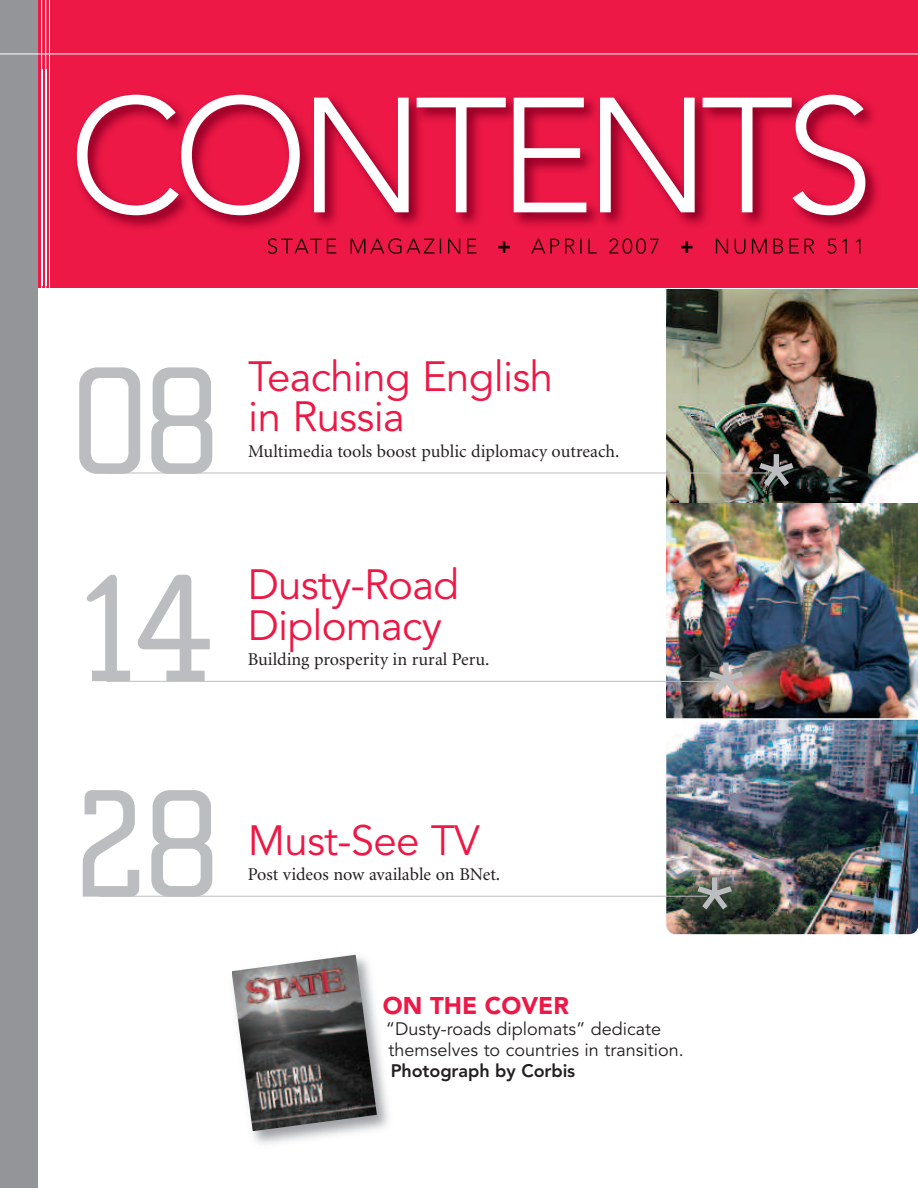
<style>
.page{position:relative;width:918px;height:1188px;background:#fff}
.page>*{position:absolute;margin:0;border:0;box-sizing:border-box;transform-origin:0 0}
.t1{font:300 162px "Avenir";letter-spacing:-.06em;color:#fff}
.t2{font:157.5px/215.4px "Cholla Slab";color:#bcbdc0}
.t3{font:90px "Avenir";color:#bcbdc0}
.t4{font:42px/40.5px "Avenir";letter-spacing:-.015em;color:#ed1845}
.t5{font:900 24px "Avenir";color:#ed1845}
.t6{font:18px "Minion";color:#231f20}
.t7{font:18px/21px "Avenir";color:#231f20}
.t8{font:800 18px "Avenir";letter-spacing:-.005em;color:#231f20}
</style>
<div class="page">
<img style="left:666px;top:504px;width:252px;height:430px">
<div style="left:2px;top:0;width:916px;height:288px;background:#ed1845"></div>
<img style="left:666px;top:290px;width:252px;height:212px">
<div style="left:0;top:0;width:38px;height:1188px;background:#939598"></div>
<hr style="left:108px;top:473px;width:660px;height:1px;background:#bcbdc0">
<hr style="left:107px;top:681px;width:611px;height:1px;background:#bcbdc0">
<hr style="left:99px;top:896px;width:608px;height:1px;background:#bcbdc0">
<hr style="left:49px;top:0;width:1px;height:290px;background:#fff">
<hr style="left:45px;top:0;width:1px;height:289px;background:#fff">
<hr style="left:41px;top:0;width:1px;height:289px;background:#fff">
<hr style="left:0;top:54px;width:918px;height:1px;background:#fff">
<img style="left:232px;top:955px;width:145px;height:176px">
<img style="left:42px;top:69px;width:836px;height:216px">
<img style="left:49px;top:69px;width:1px;height:216px">
<img style="left:45px;top:69px;width:1px;height:216px">
<img style="left:268px;top:238px;width:208px;height:16px">
<svg style="left:498px;top:241px;width:12px;height:12px"></svg>
<img style="left:531px;top:238px;width:128px;height:16px">
<svg style="left:681px;top:241px;width:12px;height:12px"></svg>
<img style="left:716px;top:239px;width:144px;height:15px">
<hr style="left:660px;top:718px;width:258px;height:2px;background:#fff">
<h1 class="t1" style="left:69px;top:90px;width:807px">CONTENTS</h1>
<h2 class="t2" style="left:70px;top:312px;width:154px">08</h2>
<h2 class="t2" style="left:70px;top:519px;width:154px">14<br>28</h2>
<h3 class="t4" style="left:248px;top:360px;width:306px">Teaching English in Russia</h3>
<p class="t6" style="left:248px;top:444px;width:373px">Multimedia tools boost public diplomacy outreach.</p>
<h3 class="t4" style="left:248px;top:568px;width:213px">Dusty-Road<br>Diplomacy</h3>
<p class="t6" style="left:248px;top:652px;width:243px">Building prosperity in rural Peru.</p>
<h3 class="t3" style="left:756px;top:450px;width:41px">*</h3>
<h3 class="t3" style="left:706px;top:658px;width:41px">*</h3>
<h3 class="t4" style="left:248px;top:823px;width:234px">Must-See TV</h3>
<p class="t6" style="left:248px;top:867px;width:254px">Post videos now available on BNet.</p>
<h3 class="t3" style="left:695px;top:873px;width:41px">*</h3>
<h3 class="t5" style="left:383px;top:996px;width:188px">ON THE COVER</h3>
<p class="t7" style="left:386px;top:1020px;width:299px">“Dusty-roads diplomats” dedicate themselves to countries in transition.</p>
<p class="t8" style="left:391px;top:1063px;width:186px">Photograph by Corbis</p>
</div>
